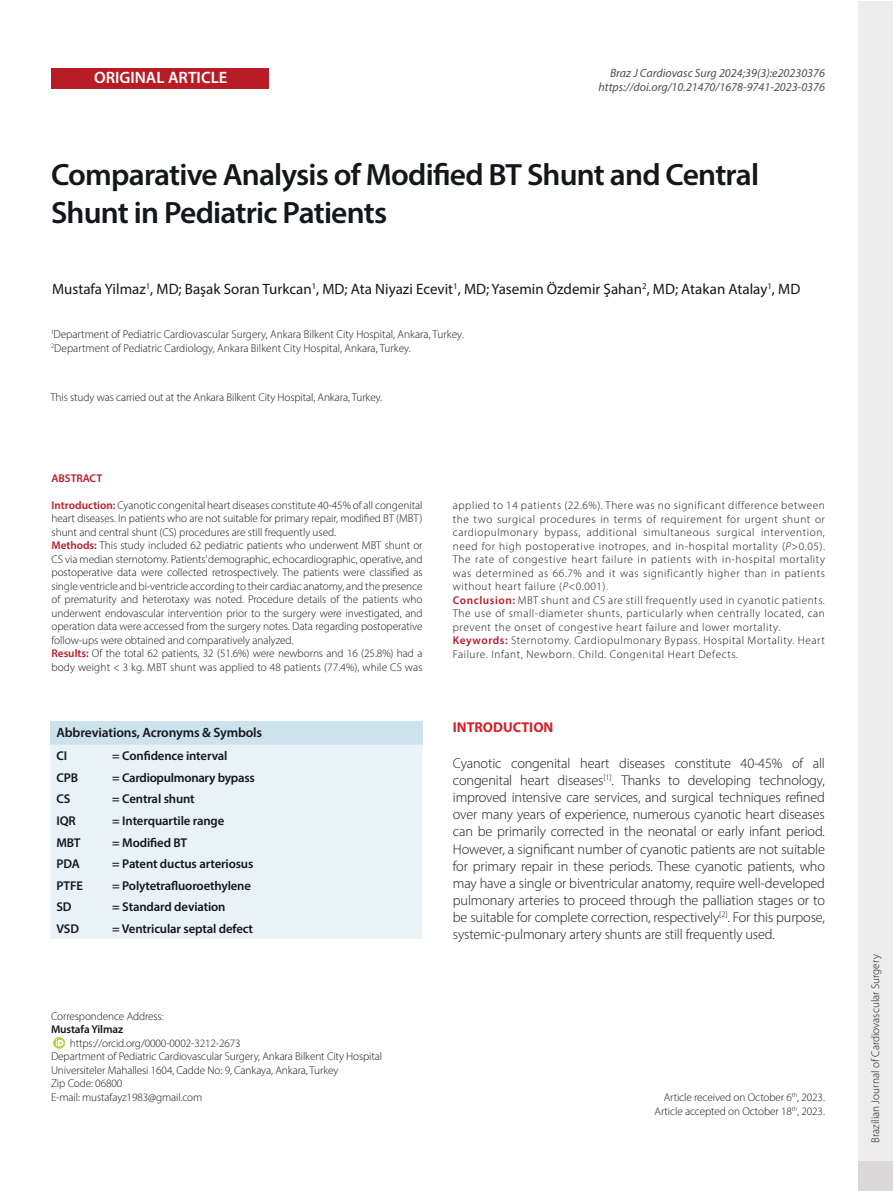
<style>
.page{position:relative;width:893px;height:1191px;background:#fff}
.page>*{position:absolute;margin:0;border:0;box-sizing:border-box;transform-origin:0 0}
.Texto__s{font:600 30.9px/37.8px "Myriad Pro";letter-spacing:-.025em;color:#13161a}
.t1{font:600 16.5px "Myriad Pro";color:#fff}
.Texto__s-2{font:15px "Myriad Pro";color:#13161a}
.Texto__s-3{font:300 14.25px/17.1px "Myriad Pro";letter-spacing:-.01em;color:#13161a;text-align:justify}
.Texto__s-4{font:700 14.25px "Myriad Pro";color:#d1232a}
.t2{font:600 13.5px "Myriad Pro";letter-spacing:-.01em;color:#13161a}
.t3{font:600 12.75px "Myriad Pro";letter-spacing:-.01em;color:#13161a}
.t4{font:italic 12px "Myriad Pro";color:#4e4f4f}
.abstract2{font:300 11.55px "Myriad Pro";color:#13161a}
.Abstract{font:300 11.25px/13.5px "Myriad Pro";letter-spacing:-.005em;color:#13161a;text-align:justify}
.Abstract-2{font:300 11.25px/13.5px "Myriad Pro";letter-spacing:.05em;color:#13161a}
.abstract2-2{font:300 11.25px "Myriad Pro";letter-spacing:-.01em;color:#13161a}
.t5{font:600 11.25px "Myriad Pro";letter-spacing:-.01em;color:#13161a}
.Abstract-3{font:600 11.25px "Myriad Pro";letter-spacing:-.01em;color:#b81c26}
.s1{font-weight:600;color:#b81c26}
.s2{font-style:italic}
</style>
<div class="page">
<div style="left:858px;top:1px;width:35px;height:1189px;background:#ededed"></div>
<div style="left:858px;top:1161px;width:35px;height:30px;background:#dbd9da"></div>
<div style="left:51px;top:68px;width:217px;height:20px;background:#b81c26"></div>
<svg style="left:53px;top:1037px;width:12px;height:11px"></svg>
<svg style="left:56px;top:1039px;width:7px;height:6px"></svg>
<div style="left:50px;top:721px;width:373px;height:23px;background:#cce3ed"></div>
<div style="left:50px;top:744px;width:373px;height:194px;background:#e9f3f7"></div>
<p class="t1" style="left:94px;top:67px;width:135px">ORIGINAL ARTICLE</p>
<p class="t4" style="left:610px;top:66px;width:216px">Braz J Cardiovasc Surg 2024;39(3):e20230376</p>
<p class="t4" style="left:599px;top:80px;width:228px">https://doi.org/10.21470/1678-9741-2023-0376</p>
<p class="Texto__s" style="left:51px;top:155px;width:710px">Comparative Analysis of Modified BT Shunt and Central<br>Shunt in Pediatric Patients</p>
<p class="Texto__s-2" style="left:52px;top:280px;width:750px">Mustafa Yilmaz<sup>1</sup>, MD; Başak Soran Turkcan<sup>1</sup>, MD; Ata Niyazi Ecevit<sup>1</sup>, MD; Yasemin Özdemir Şahan<sup>2</sup>, MD; Atakan Atalay<sup>1</sup>, MD</p>
<p class="abstract2" style="left:52px;top:327px;width:414px"><sup>1</sup>Department of Pediatric Cardiovascular Surgery, Ankara Bilkent City Hospital, Ankara, Turkey.</p>
<p class="abstract2" style="left:52px;top:341px;width:361px"><sup>2</sup>Department of Pediatric Cardiology, Ankara Bilkent City Hospital, Ankara, Turkey.</p>
<p class="abstract2-2" style="left:50px;top:390px;width:333px">This study was carried out at the Ankara Bilkent City Hospital, Ankara, Turkey.</p>
<p class="Abstract-3" style="left:52px;top:471px;width:52px">ABSTRACT</p>
<p class="Abstract" style="left:52px;top:498px;width:372px"><span class="s1">Introduction:</span> Cyanotic congenital heart diseases constitute 40-45% of all congenital heart diseases. In patients who are not suitable for primary repair, modified BT (MBT) shunt and central shunt (CS) procedures are still frequently used.</p>
<p class="Abstract" style="left:52px;top:538px;width:373px"><span class="s1">Methods:</span> This study included 62 pediatric patients who underwent MBT shunt or CS via median sternotomy. Patients’ demographic, echocardiographic, operative, and postoperative data were collected retrospectively. The patients were classified as single ventricle and bi-ventricle according to their cardiac anatomy, and the presence of prematurity and heterotaxy was noted. Procedure details of the patients who underwent endovascular intervention prior to the surgery were investigated, and operation data were accessed from the surgery notes. Data regarding postoperative follow-ups were obtained and comparatively analyzed.</p>
<p class="Abstract" style="left:52px;top:646px;width:373px"><span class="s1">Results:</span> Of the total 62 patients, 32 (51.6%) were newborns and 16 (25.8%) had a body weight &lt; 3 kg. MBT shunt was applied to 48 patients (77.4%), while CS was</p>
<p class="t2" style="left:56px;top:724px;width:207px">Abbreviations, Acronyms &amp; Symbols</p>
<p class="t3" style="left:56px;top:748px;width:12px">CI</p>
<p class="t3" style="left:112px;top:748px;width:117px">= Confidence interval</p>
<p class="t3" style="left:56px;top:769px;width:23px">CPB</p>
<p class="t3" style="left:112px;top:769px;width:144px">= Cardiopulmonary bypass</p>
<p class="t3" style="left:56px;top:791px;width:15px">CS</p>
<p class="t3" style="left:112px;top:791px;width:84px">= Central shunt</p>
<p class="t3" style="left:56px;top:812px;width:21px">IQR</p>
<p class="t3" style="left:112px;top:812px;width:114px">= Interquartile range</p>
<p class="t3" style="left:56px;top:834px;width:26px">MBT</p>
<p class="t3" style="left:112px;top:834px;width:76px">= Modified BT</p>
<p class="t3" style="left:56px;top:855px;width:25px">PDA</p>
<p class="t3" style="left:112px;top:855px;width:143px">= Patent ductus arteriosus</p>
<p class="t3" style="left:56px;top:877px;width:28px">PTFE</p>
<p class="t3" style="left:112px;top:877px;width:140px">= Polytetrafluoroethylene</p>
<p class="t3" style="left:56px;top:899px;width:17px">SD</p>
<p class="t3" style="left:112px;top:899px;width:115px">= Standard deviation</p>
<p class="t3" style="left:56px;top:920px;width:24px">VSD</p>
<p class="t3" style="left:112px;top:920px;width:142px">= Ventricular septal defect</p>
<p class="Abstract" style="left:453px;top:499px;width:374px">applied to 14 patients (22.6%). There was no significant difference between the two surgical procedures in terms of requirement for urgent shunt or cardiopulmonary bypass, additional simultaneous surgical intervention, need for high postoperative inotropes, and in-hospital mortality (<span class="s2">P</span>&gt;0.05).<br>The rate of congestive heart failure in patients with in-hospital mortality was determined as 66.7% and it was significantly higher than in patients without heart failure (<span class="s2">P</span>&lt;0.001).</p>
<p class="Abstract" style="left:453px;top:593px;width:374px"><span class="s1">Conclusion:</span> MBT shunt and CS are still frequently used in cyanotic patients.<br>The use of small-diameter shunts, particularly when centrally located, can prevent the onset of congestive heart failure and lower mortality.</p>
<p class="Abstract-2" style="left:453px;top:634px;width:374px"><span class="s1">Keywords:</span> Sternotomy. Cardiopulmonary Bypass. Hospital Mortality. Heart<br>Failure. Infant, Newborn. Child. Congenital Heart Defects.</p>
<p class="Texto__s-4" style="left:453px;top:717px;width:102px">INTRODUCTION</p>
<p class="Texto__s-3" style="left:453px;top:754px;width:374px">Cyanotic congenital heart diseases constitute 40-45% of all congenital heart diseases<sup>[1]</sup>. Thanks to developing technology, improved intensive care services, and surgical techniques refined over many years of experience, numerous cyanotic heart diseases can be primarily corrected in the neonatal or early infant period.<br>However, a significant number of cyanotic patients are not suitable for primary repair in these periods. These cyanotic patients, who may have a single or biventricular anatomy, require well-developed pulmonary arteries to proceed through the palliation stages or to be suitable for complete correction, respectively<sup>[2]</sup>. For this purpose, systemic-pulmonary artery shunts are still frequently used.</p>
<p class="Abstract" style="left:51px;top:1009px;width:114px">Correspondence Address:</p>
<p class="t5" style="left:51px;top:1022px;width:74px">Mustafa Yilmaz</p>
<p class="Abstract" style="left:70px;top:1036px;width:172px">https://orcid.org/0000-0002-3212-2673</p>
<p class="Abstract" style="left:51px;top:1049px;width:333px">Department of Pediatric Cardiovascular Surgery, Ankara Bilkent City Hospital</p>
<p class="Abstract" style="left:51px;top:1063px;width:289px">Universiteler Mahallesi 1604, Cadde No: 9, Cankaya, Ankara, Turkey</p>
<p class="Abstract" style="left:51px;top:1076px;width:73px">Zip Code: 06800</p>
<p class="Abstract" style="left:51px;top:1090px;width:153px">E-mail: mustafayz1983@gmail.com</p>
<p class="Abstract" style="left:664px;top:1090px;width:163px">Article received on October 6<sup>th</sup>, 2023.</p>
<p class="Abstract" style="left:655px;top:1104px;width:172px">Article accepted on October 18<sup>th</sup>, 2023.</p>
<p class="Abstract" style="left:869px;top:1142px;width:190px;rotate:-90deg">Brazilian Journal of Cardiovascular Surgery</p>
</div>
